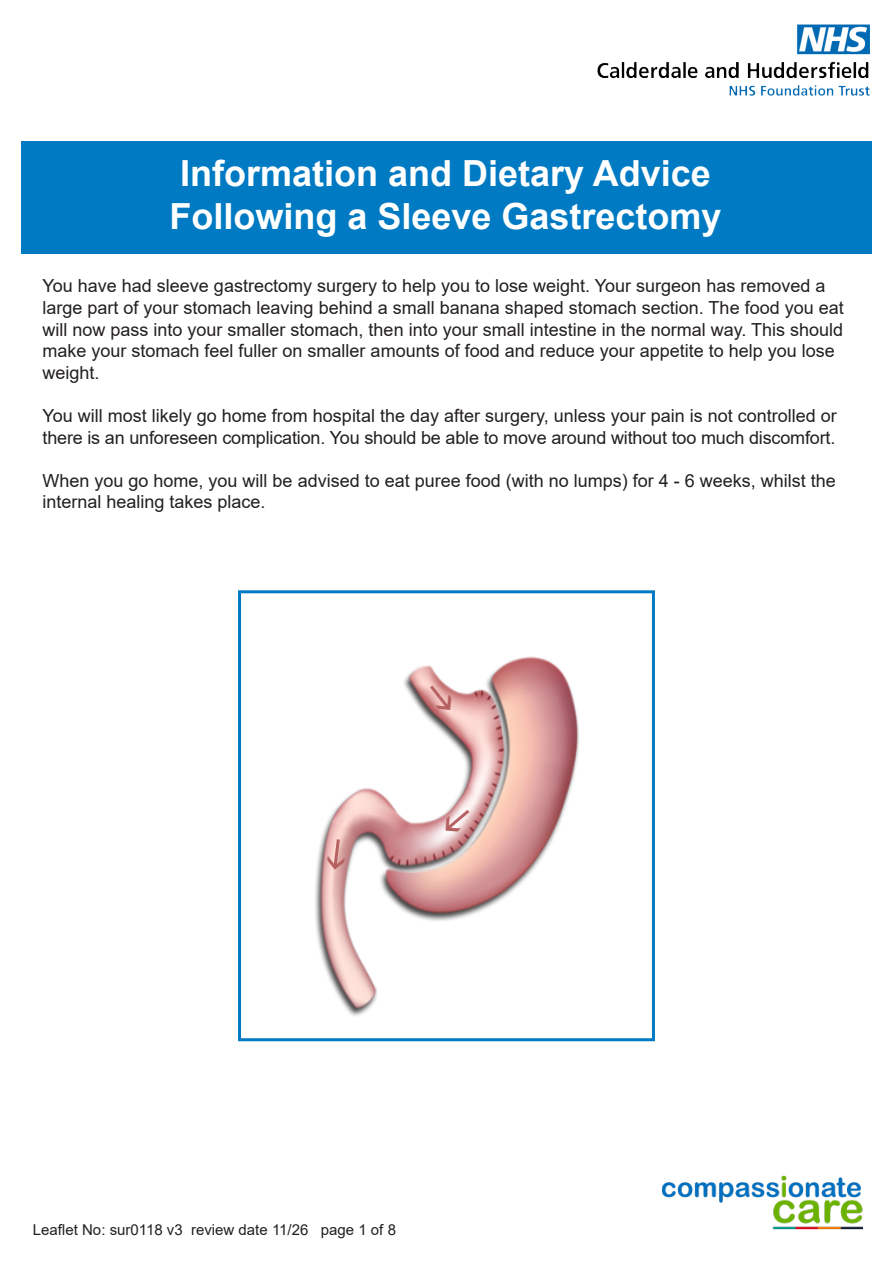
<style>
.page{position:relative;width:893px;height:1263px;background:#fff}
.page>*{position:absolute;margin:0;border:0;box-sizing:border-box;transform-origin:0 0}
.t1{font:700 36px "Arial";color:#fff}
.t2{font:18px/21.6px "Arial";color:#231f20}
.t3{font:15px "Arial";color:#231f20}
</style>
<div class="page">
<img style="left:662px;top:1175px;width:201px;height:55px">
<div style="left:21px;top:141px;width:851px;height:113px;background:#007ac2"></div>
<img style="left:597px;top:25px;width:273px;height:70px">
<img style="left:315px;top:656px;width:264px;height:360px">
<div style="left:238px;top:590px;width:417px;height:451px;border:3px solid #007ac2"></div>
<svg style="left:427px;top:685px;width:26px;height:25px"></svg>
<svg style="left:446px;top:808px;width:24px;height:25px"></svg>
<svg style="left:320px;top:838px;width:32px;height:32px"></svg>
<p class="t1" style="left:180px;top:148px;width:532px">Information and Dietary Advice</p>
<p class="t1" style="left:169px;top:191px;width:554px">Following a Sleeve Gastrectomy</p>
<p class="t2" style="left:43px;top:275px;width:803px">You have had sleeve gastrectomy surgery to help you to lose weight. Your surgeon has removed a large part of your stomach leaving behind a small banana shaped stomach section. The food you eat will now pass into your smaller stomach, then into your small intestine in the normal way. This should make your stomach feel fuller on smaller amounts of food and reduce your appetite to help you lose weight.</p>
<p class="t2" style="left:43px;top:405px;width:796px">You will most likely go home from hospital the day after surgery, unless your pain is not controlled or there is an unforeseen complication. You should be able to move around without too much discomfort.</p>
<p class="t2" style="left:43px;top:470px;width:795px">When you go home, you will be advised to eat puree food (with no lumps) for 4 - 6 weeks, whilst the internal healing takes place.</p>
<p class="t3" style="left:33px;top:1219px;width:365px">Leaflet No: sur0118 v3 review date 11/26 page 1 of 8</p>
</div>
